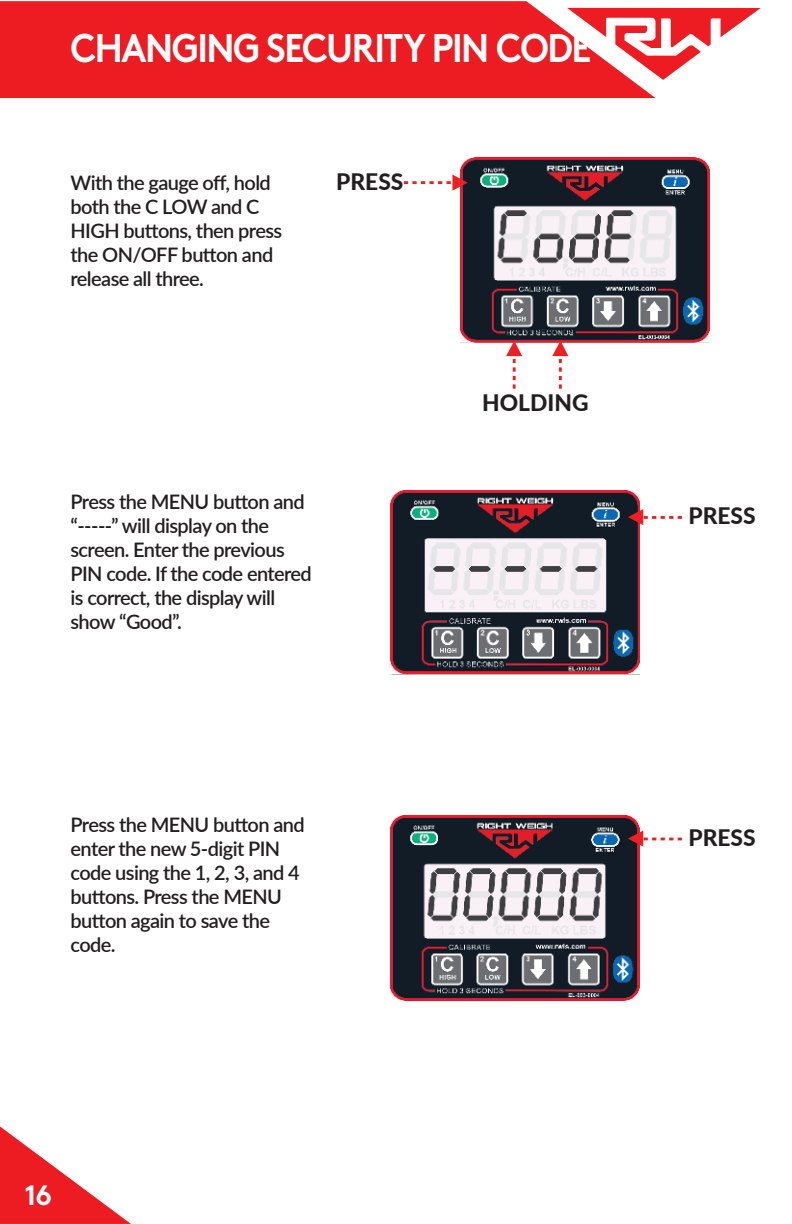
<style>
.page{position:relative;width:792px;height:1224px;background:#fff}
.page>*{position:absolute;margin:0;border:0;box-sizing:border-box;transform-origin:0 0}
.t1{font:700 40px "Brown";letter-spacing:-.04em;color:#fff;scale:.9 1}
.t2{font:700 28px "Brown";color:#fff}
.t3{font:800 22.8px "Lato";color:#221f1f}
.t4{font:600 20px/24px "Lato";letter-spacing:-.03em;color:#221f1f}
</style>
<div class="page">
<div style="left:0;top:1px;width:656px;height:97px;background:#ed1c23"></div>
<svg style="left:567px;top:8px;width:194px;height:72px"></svg>
<svg style="left:0;top:1126px;width:131px;height:98px"></svg>
<img style="left:460px;top:157px;width:249px;height:185px">
<img style="left:390px;top:815px;width:249px;height:185px">
<img style="left:390px;top:490px;width:249px;height:185px">
<svg style="left:506px;top:341px;width:16px;height:48px"></svg>
<svg style="left:552px;top:341px;width:16px;height:48px"></svg>
<svg style="left:403px;top:175px;width:65px;height:16px"></svg>
<svg style="left:628px;top:509px;width:54px;height:16px"></svg>
<svg style="left:628px;top:831px;width:54px;height:16px"></svg>
<h1 class="t1" style="left:71px;top:32px;width:580px">CHANGING SECURITY PIN CODE</h1>
<p class="t4" style="left:71px;top:170px;width:213px">With the gauge off, hold both the C LOW and C<br>HIGH buttons, then press the ON/OFF button and release all three.</p>
<p class="t3" style="left:336px;top:172px;width:69px">PRESS</p>
<p class="t4" style="left:71px;top:489px;width:243px">Press the MENU button and “-----” will display on the screen. Enter the previous<br>PIN code. If the code entered is correct, the display will show “Good”.</p>
<p class="t4" style="left:71px;top:812px;width:236px">Press the MENU button and enter the new 5-digit PIN code using the 1, 2, 3, and 4 buttons. Press the MENU button again to save the code.</p>
<p class="t3" style="left:482px;top:393px;width:108px">HOLDING</p>
<h2 class="t2" style="left:25px;top:1184px;width:29px">16</h2>
<p class="t3" style="left:688px;top:506px;width:69px">PRESS</p>
<p class="t3" style="left:688px;top:828px;width:69px">PRESS</p>
</div>
